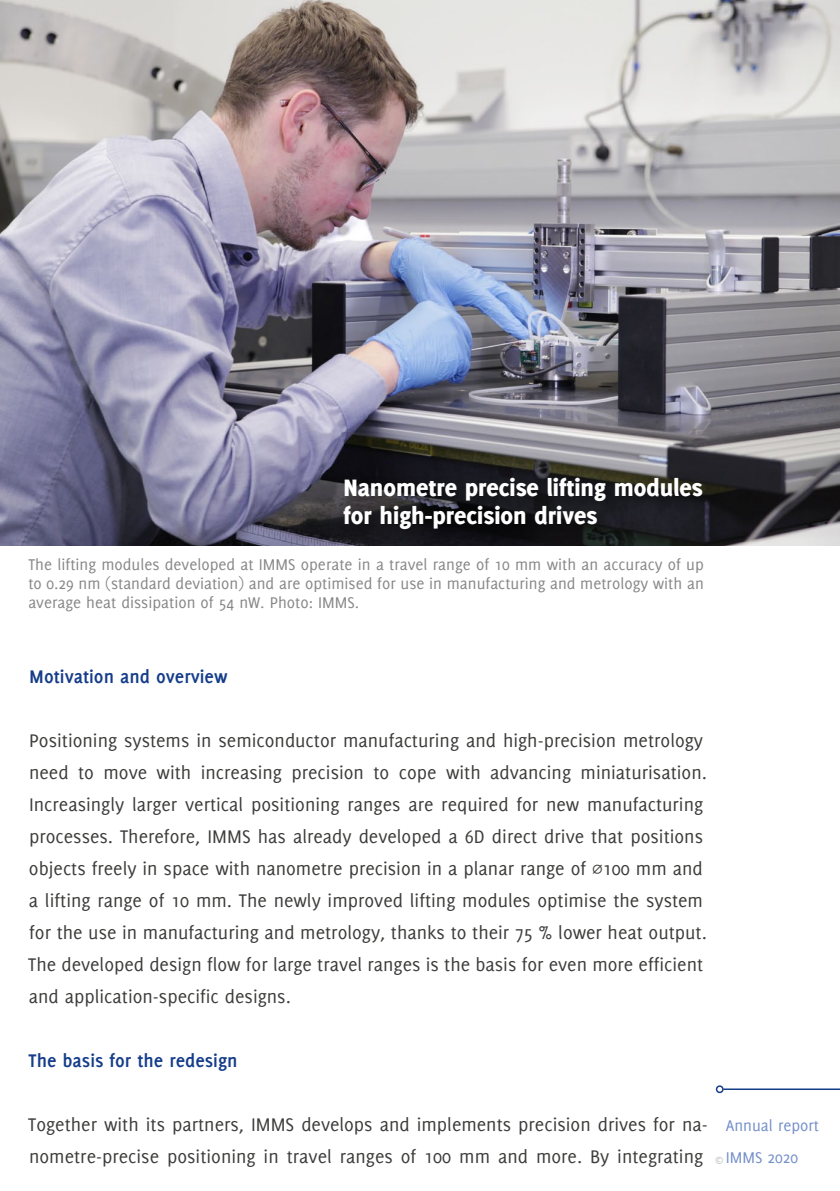
<style>
.page{position:relative;width:840px;height:1191px;background:#fff}
.page>*{position:absolute;margin:0;border:0;box-sizing:border-box;transform-origin:0 0}
.Überschrift_1_auf_Fo{font:800 26px/28px "Delicious";color:#fff}
.Fließtext-Leerzeile{font:20px/32px "Delicious";color:#3c3c3b}
.Überschrift_2{font:700 20px "Delicious";color:#153d8a}
.Bildunterschrift{font:17px/19px "Delicious";color:#878787;text-align:justify}
.t1{font:17px/32px "Delicious";color:#748fc9}
.s1{font-family:"Cambria Math"}
.s2{font-size:11px;color:#b3b2b2}
</style>
<div class="page">
<hr style="left:723px;top:1088px;width:116px;height:2px;background:#153d8a">
<div style="left:715px;top:1085px;width:8px;height:8px;border:2px solid #153d8a;border-radius:50%"></div>
<img style="left:0;top:0;width:839px;height:546px">
<div style="left:336px;top:470px;width:381px;height:74px;background:#000;opacity:.55"></div>
<p class="Überschrift_1_auf_Fo" style="left:343px;top:473px;width:360px">Nanometre precise lifting modules for high-precision drives</p>
<p class="Bildunterschrift" style="left:28px;top:555px;width:676px">The lifting modules developed at IMMS operate in a travel range of 10 mm with an accuracy of up to 0.29 nm (standard deviation) and are optimised for use in manufacturing and metrology with an average heat dissipation of 54 nW. Photo: IMMS.</p>
<p class="Überschrift_2" style="left:29px;top:665px;width:200px">Motivation and overview</p>
<p class="Fließtext-Leerzeile" style="left:28px;top:724px;width:679px">Positioning systems in semiconductor manufacturing and high-precision metrology need to move with increasing precision to cope with advancing miniaturisation.<br>Increasingly larger vertical positioning ranges are required for new manufacturing processes. Therefore, IMMS has already developed a 6D direct drive that positions objects freely in space with nanometre precision in a planar range of <span class="s1">⌀</span>100 mm and a lifting range of 10 mm. The newly improved lifting modules optimise the system for the use in manufacturing and metrology, thanks to their 75 % lower heat output.<br>The developed design flow for large travel ranges is the basis for even more efficient and application-specific designs.</p>
<p class="Überschrift_2" style="left:29px;top:1049px;width:210px">The basis for the redesign</p>
<p class="Fließtext-Leerzeile" style="left:28px;top:1108px;width:680px">Together with its partners, IMMS develops and implements precision drives for na&shy;nometre-precise positioning in travel ranges of 100 mm and more. By integrating</p>
<p class="t1" style="left:714px;top:1109px;width:106px;text-indent:11px">Annual report <span class="s2">©</span>IMMS 2020</p>
</div>
